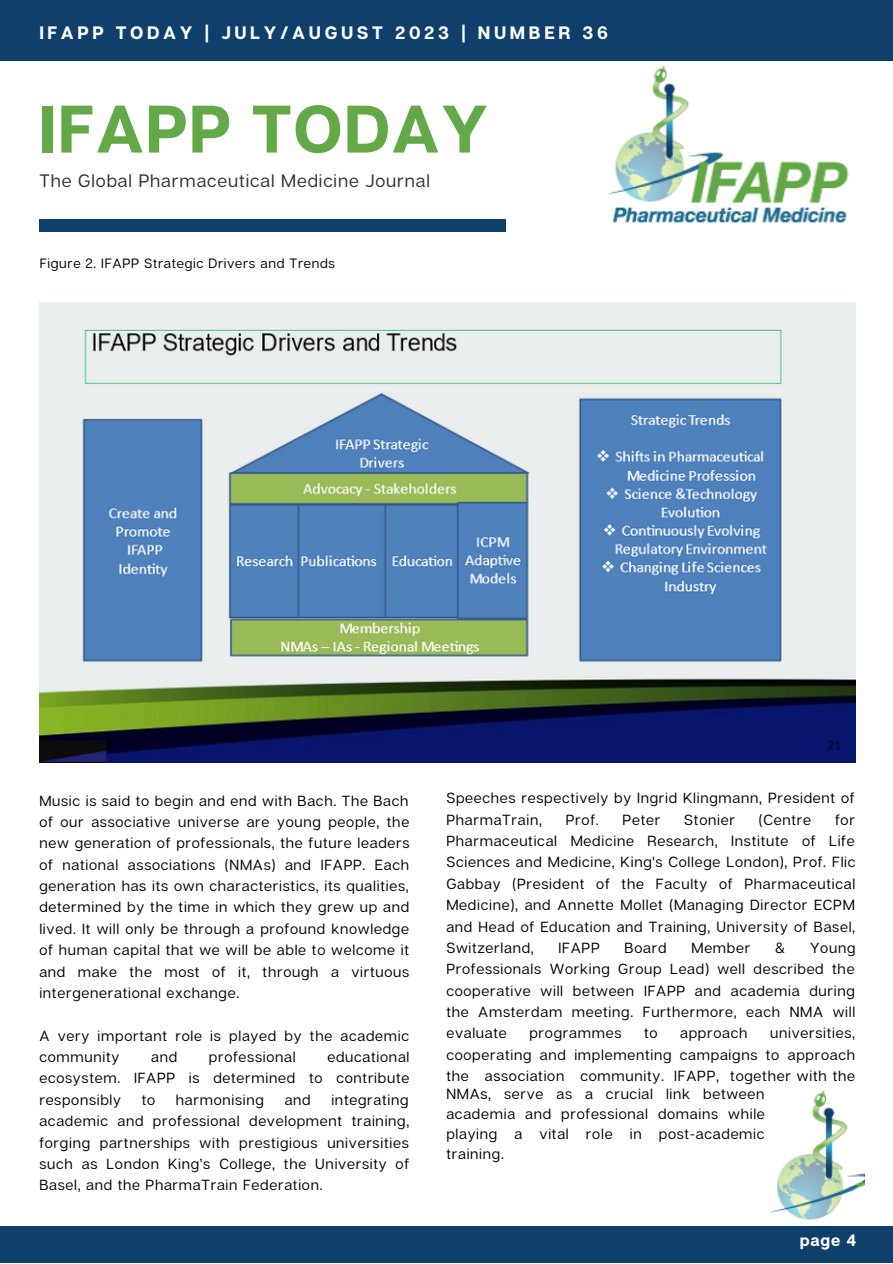
<style>
.page{position:relative;width:893px;height:1264px;background:#fff}
.page>*{position:absolute;margin:0;border:0;box-sizing:border-box;transform-origin:0 0}
.t1{font:700 66.9px "Articulat CF";letter-spacing:.02em;color:#63a947}
.t2{font:18px "Articulat CF";letter-spacing:.05em;color:#2f2f2f}
.t3{font:700 18px "Articulat CF";letter-spacing:.2em;color:#fff}
.t4{font:700 16.5px "Articulat CF";color:#fff}
.t5{font:14.7px/21.3px "Articulat CF";letter-spacing:.05em;color:#000;text-align:justify}
.t6{font:13.5px "Articulat CF";letter-spacing:.05em;color:#000}
</style>
<div class="page">
<div style="left:0;top:0;width:892px;height:61px;background:#0f406b"></div>
<div style="left:0;top:1226px;width:892px;height:36px;background:#0f406b"></div>
<img style="left:770px;top:1091px;width:94px;height:129px">
<div style="left:39px;top:219px;width:467px;height:13px;background:#0f406b"></div>
<img style="left:608px;top:67px;width:241px;height:156px">
<img style="left:39px;top:302px;width:816px;height:460px">
<p class="t3" style="left:39px;top:21px;width:570px">IFAPP TODAY | JULY/AUGUST 2023 | NUMBER 36</p>
<p class="t1" style="left:39px;top:87px;width:450px">IFAPP TODAY</p>
<p class="t2" style="left:39px;top:169px;width:392px">The Global Pharmaceutical Medicine Journal</p>
<p class="t6" style="left:40px;top:255px;width:297px">Figure 2. IFAPP Strategic Drivers and Trends</p>
<p class="t5" style="left:39px;top:789px;width:371px">Music is said to begin and end with Bach. The Bach of our associative universe are young people, the new generation of professionals, the future leaders of national associations (NMAs) and IFAPP. Each generation has its own characteristics, its qualities, determined by the time in which they grew up and lived. It will only be through a profound knowledge of human capital that we will be able to welcome it and make the most of it, through a virtuous intergenerational exchange.</p>
<p class="t5" style="left:39px;top:1024px;width:371px">A very important role is played by the academic community</p>
<p class="t5" style="left:151px;top:1045px;width:28px">and</p>
<p class="t5" style="left:209px;top:1045px;width:88px">professional</p>
<p class="t5" style="left:39px;top:1045px;width:371px;text-indent:288px">educational ecosystem. IFAPP is determined to contribute responsibly</p>
<p class="t5" style="left:39px;top:1088px;width:371px;text-indent:292px">integrating academic and professional development training, forging partnerships with prestigious universities such as London King’s College, the University of Basel, and the PharmaTrain Federation.</p>
<p class="t5" style="left:142px;top:1088px;width:15px">to</p>
<p class="t5" style="left:176px;top:1088px;width:90px">harmonising</p>
<p class="t5" style="left:284px;top:1088px;width:28px">and</p>
<p class="t5" style="left:446px;top:787px;width:410px">Speeches respectively by Ingrid Klingmann, President of<br>PharmaTrain,</p>
<p class="t5" style="left:565px;top:808px;width:34px">Prof.</p>
<p class="t5" style="left:622px;top:808px;width:39px">Peter</p>
<p class="t5" style="left:684px;top:808px;width:52px">Stonier</p>
<p class="t5" style="left:758px;top:808px;width:54px">(Centre</p>
<p class="t5" style="left:446px;top:808px;width:410px;text-indent:388px">for Pharmaceutical Medicine Research, Institute of Life Sciences and Medicine, King's College London), Prof. Flic Gabbay (President of the Faculty of Pharmaceutical Medicine), and Annette Mollet (Managing Director ECPM and Head of Education and Training, University of Basel, Switzerland,</p>
<p class="t5" style="left:558px;top:936px;width:43px">IFAPP</p>
<p class="t5" style="left:624px;top:936px;width:44px">Board</p>
<p class="t5" style="left:691px;top:936px;width:60px">Member</p>
<p class="t5" style="left:775px;top:936px;width:11px">&amp;</p>
<p class="t5" style="left:446px;top:936px;width:410px;text-indent:363px">Young Professionals Working Group Lead) well described the cooperative will between IFAPP and academia during the Amsterdam meeting. Furthermore, each NMA will evaluate</p>
<p class="t5" style="left:446px;top:1022px;width:410px;text-indent:324px">universities, cooperating and implementing campaigns to approach the association community. IFAPP, together with the</p>
<p class="t5" style="left:446px;top:1082px;width:320px;line-height:20.2px">NMAs, serve as a crucial link between academia and professional domains while playing a vital role in post-academic training.</p>
<p class="t5" style="left:529px;top:1022px;width:93px">programmes</p>
<p class="t5" style="left:644px;top:1022px;width:15px">to</p>
<p class="t5" style="left:680px;top:1022px;width:69px">approach</p>
<p class="t4" style="left:799px;top:1229px;width:58px">page 4</p>
</div>
